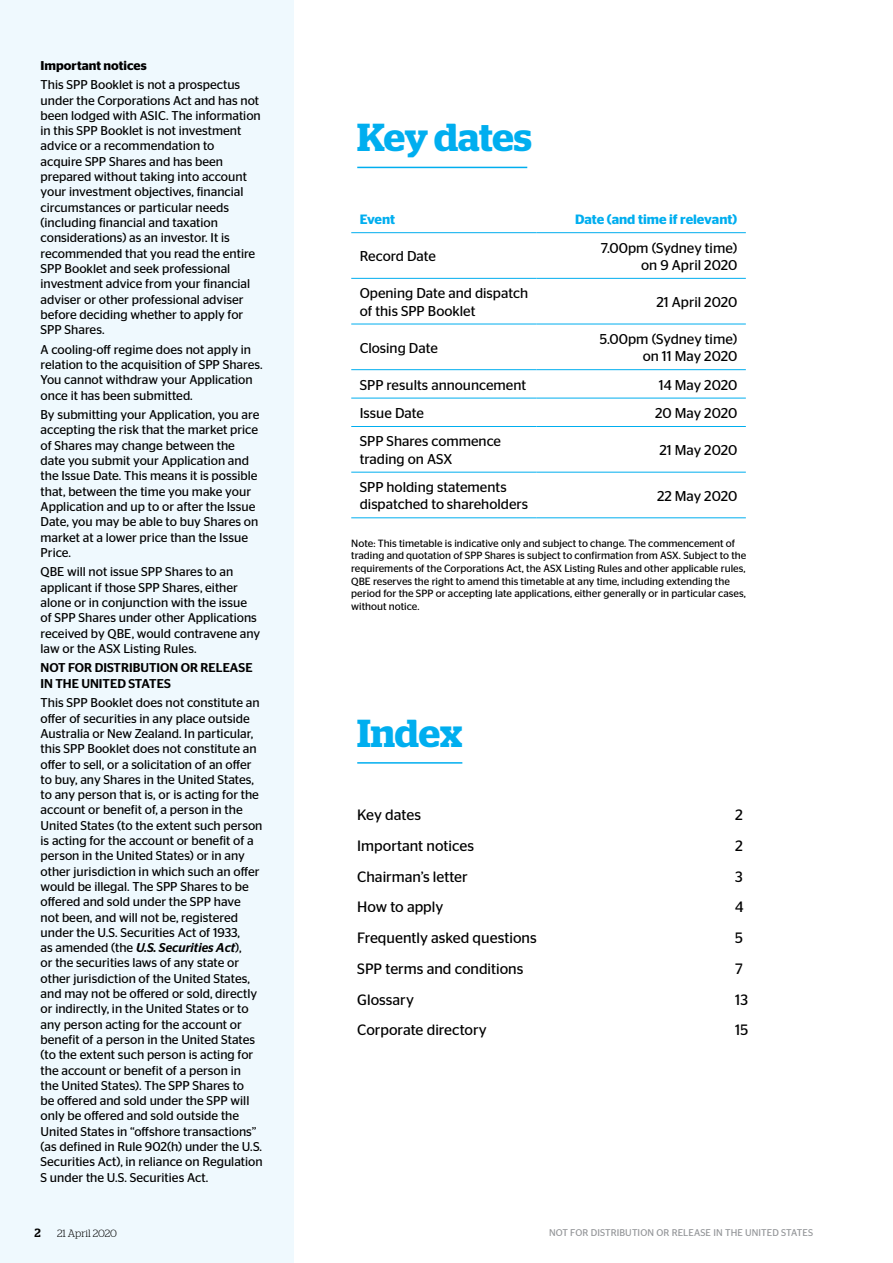
<style>
.page{position:relative;width:893px;height:1263px;background:#fff}
.page>*{position:absolute;margin:0;border:0;box-sizing:border-box;transform-origin:0 0}
.t1{font:600 39px "Stag";letter-spacing:-.005em;color:#00aeef}
.t2{font:15px "Stag Sans";color:#000}
.t3{font:14.25px/17.2px "Stag Sans";color:#000}
.t4{font:600 13.5px "Stag Sans";color:#00aeef}
.t5{font:12.75px/15.3px "Stag Sans";color:#000}
.t6{font:500 12.75px/15.3px "Stag Sans";color:#000}
.t7{font:600 12.75px "Stag Sans";color:#000}
.t8{font:500 12px "Stag";color:#000}
.t9{font:10.5px/12.6px "Stag Sans";color:#000}
.t10{font:300 10.5px "Stag";letter-spacing:.01em;color:#000}
.t11{font:9.75px "Stag Sans";letter-spacing:.01em;color:#939598}
.s1{font-weight:500;font-style:italic}
</style>
<div class="page">
<div style="left:0;top:0;width:293px;height:1263px;background:#eff9fe"></div>
<hr style="left:351px;top:278px;width:186px;height:1px;background:#00aeef">
<hr style="left:537px;top:278px;width:209px;height:1px;background:#00aeef">
<hr style="left:351px;top:324px;width:186px;height:1px;background:#00aeef">
<hr style="left:537px;top:324px;width:209px;height:1px;background:#00aeef">
<hr style="left:351px;top:369px;width:186px;height:1px;background:#00aeef">
<hr style="left:537px;top:369px;width:209px;height:1px;background:#00aeef">
<hr style="left:351px;top:398px;width:186px;height:1px;background:#00aeef">
<hr style="left:537px;top:398px;width:209px;height:1px;background:#00aeef">
<hr style="left:351px;top:426px;width:186px;height:1px;background:#00aeef">
<hr style="left:537px;top:426px;width:209px;height:1px;background:#00aeef">
<hr style="left:351px;top:472px;width:186px;height:1px;background:#00aeef">
<hr style="left:537px;top:472px;width:209px;height:1px;background:#00aeef">
<hr style="left:351px;top:232px;width:186px;height:1px;background:#00aeef">
<hr style="left:537px;top:232px;width:209px;height:1px;background:#00aeef">
<hr style="left:351px;top:517px;width:186px;height:1px;background:#00aeef">
<hr style="left:537px;top:517px;width:209px;height:1px;background:#00aeef">
<hr style="left:357px;top:167px;width:170px;height:1px;background:#00aeef">
<hr style="left:357px;top:762px;width:105px;height:2px;background:#00aeef">
<p class="t7" style="left:41px;top:58px;width:108px">Important notices</p>
<p class="t5" style="left:41px;top:77px;width:222px">This SPP Booklet is not a prospectus under the Corporations Act and has not been lodged with ASIC. The information in this SPP Booklet is not investment advice or a recommendation to<br>acquire SPP Shares and has been prepared without taking into account your investment objectives, financial circumstances or particular needs (including financial and taxation considerations) as an investor. It is recommended that you read the entire SPP Booklet and seek professional investment advice from your financial adviser or other professional adviser before deciding whether to apply for SPP Shares.</p>
<p class="t5" style="left:41px;top:341px;width:224px">A cooling-off regime does not apply in relation to the acquisition of SPP Shares.<br>You cannot withdraw your Application once it has been submitted.</p>
<p class="t5" style="left:41px;top:407px;width:220px">By submitting your Application, you are accepting the risk that the market price of Shares may change between the date you submit your Application and the Issue Date. This means it is possible that, between the time you make your Application and up to or after the Issue Date, you may be able to buy Shares on market at a lower price than the Issue Price.</p>
<p class="t5" style="left:41px;top:564px;width:221px">QBE will not issue SPP Shares to an applicant if those SPP Shares, either alone or in conjunction with the issue of SPP Shares under other Applications received by QBE, would contravene any law or the ASX Listing Rules.</p>
<p class="t6" style="left:41px;top:660px;width:213px">NOT FOR DISTRIBUTION OR RELEASE<br>IN THE UNITED STATES</p>
<p class="t5" style="left:41px;top:695px;width:224px">This SPP Booklet does not constitute an offer of securities in any place outside Australia or New Zealand. In particular, this SPP Booklet does not constitute an offer to sell, or a solicitation of an offer to buy, any Shares in the United States, to any person that is, or is acting for the account or benefit of, a person in the United States (to the extent such person is acting for the account or benefit of a person in the United States) or in any other jurisdiction in which such an offer would be illegal. The SPP Shares to be offered and sold under the SPP have<br>not been, and will not be, registered under the U.S. Securities Act of 1933,<br>as amended (the <span class="s1">U.S. Securities Act</span>),<br>or the securities laws of any state or other jurisdiction of the United States, and may not be offered or sold, directly or indirectly, in the United States or to any person acting for the account or benefit of a person in the United States (to the extent such person is acting for the account or benefit of a person in<br>the United States). The SPP Shares to<br>be offered and sold under the SPP will only be offered and sold outside the United States in “offshore transactions” (as defined in Rule 902(h) under the U.S.<br>Securities Act), in reliance on Regulation S under the U.S. Securities Act.</p>
<h1 class="t1" style="left:357px;top:115px;width:176px">Key dates</h1>
<p class="t4" style="left:360px;top:212px;width:37px">Event</p>
<p class="t4" style="left:575px;top:212px;width:164px">Date (and time if relevant)</p>
<p class="t3" style="left:360px;top:247px;width:78px">Record Date</p>
<p class="t3" style="left:601px;top:239px;width:138px;text-align:right">7.00pm (Sydney time) on 9 April 2020</p>
<p class="t3" style="left:360px;top:285px;width:170px">Opening Date and dispatch of this SPP Booklet</p>
<p class="t3" style="left:656px;top:293px;width:82px">21 April 2020</p>
<p class="t3" style="left:360px;top:339px;width:80px">Closing Date</p>
<p class="t3" style="left:600px;top:330px;width:139px;text-align:right">5.00pm (Sydney time) on 11 May 2020</p>
<p class="t3" style="left:360px;top:376px;width:168px">SPP results announcement</p>
<p class="t3" style="left:659px;top:376px;width:80px">14 May 2020</p>
<p class="t3" style="left:360px;top:404px;width:66px">Issue Date</p>
<p class="t3" style="left:655px;top:404px;width:84px">20 May 2020</p>
<p class="t3" style="left:360px;top:433px;width:143px">SPP Shares commence trading on ASX</p>
<p class="t3" style="left:659px;top:441px;width:79px">21 May 2020</p>
<p class="t3" style="left:360px;top:478px;width:170px">SPP holding statements dispatched to shareholders</p>
<p class="t3" style="left:657px;top:487px;width:82px">22 May 2020</p>
<p class="t9" style="left:351px;top:537px;width:397px">Note: This timetable is indicative only and subject to change. The commencement of trading and quotation of SPP Shares is subject to confirmation from ASX. Subject to the requirements of the Corporations Act, the ASX Listing Rules and other applicable rules, QBE reserves the right to amend this timetable at any time, including extending the period for the SPP or accepting late applications, either generally or in particular cases, without notice.</p>
<h1 class="t1" style="left:357px;top:710px;width:107px">Index</h1>
<p class="t2" style="left:357px;top:806px;width:65px">Key dates</p>
<p class="t2" style="left:735px;top:806px;width:9px">2</p>
<p class="t2" style="left:357px;top:837px;width:118px">Important notices</p>
<p class="t2" style="left:735px;top:837px;width:9px">2</p>
<p class="t2" style="left:357px;top:868px;width:112px">Chairman’s letter</p>
<p class="t2" style="left:735px;top:868px;width:9px">3</p>
<p class="t2" style="left:357px;top:899px;width:88px">How to apply</p>
<p class="t2" style="left:735px;top:899px;width:10px">4</p>
<p class="t2" style="left:357px;top:929px;width:181px">Frequently asked questions</p>
<p class="t2" style="left:735px;top:929px;width:9px">5</p>
<p class="t2" style="left:357px;top:960px;width:168px">SPP terms and conditions</p>
<p class="t2" style="left:735px;top:960px;width:9px">7</p>
<p class="t2" style="left:357px;top:991px;width:58px">Glossary</p>
<p class="t2" style="left:735px;top:991px;width:14px">13</p>
<p class="t2" style="left:357px;top:1022px;width:131px">Corporate directory</p>
<p class="t2" style="left:735px;top:1022px;width:14px">15</p>
<p class="t8" style="left:35px;top:1225px;width:8px">2</p>
<p class="t10" style="left:57px;top:1227px;width:62px">21 April 2020</p>
<p class="t11" style="left:549px;top:1227px;width:266px">NOT FOR DISTRIBUTION OR RELEASE IN THE UNITED STATES</p>
</div>
